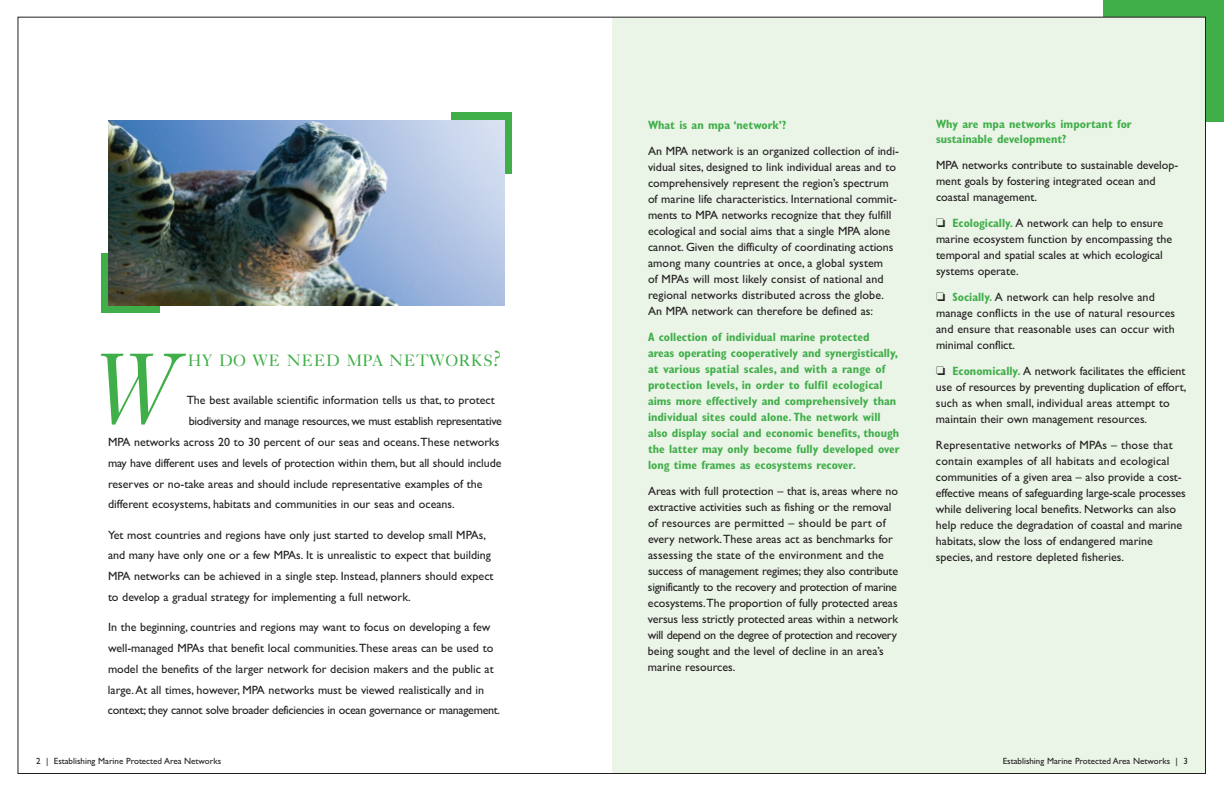
<style>
.page{position:relative;width:1224px;height:792px;background:#fff}
.page>*{position:absolute;margin:0;border:0;box-sizing:border-box;transform-origin:0 0}
.t1{font:100.7px "Caslon Five Forty Italic Os F";color:#40ae49}
.t2{font:16.5px "Caslon Five Forty Roman SC";letter-spacing:.025em;color:#40ae49}
.t3{font:12px/16px "Gill Sans";color:#231f20}
.t4{font:700 condensed 12px/16px "Gill Sans";color:#40ae49}
.t5{font:12px "Gill Sans";letter-spacing:-.025em;color:#231f20}
.t6{font:9px "Gill Sans";color:#231f20}
.s1{font-size:22px}
.s2{font-weight:700;font-stretch:condensed;color:#40ae49}
</style>
<div class="page">
<div style="left:1103px;top:0;width:121px;height:121px;background:#40ae49"></div>
<div style="left:612px;top:17px;width:594px;height:756px;background:#eaf4e7"></div>
<div style="left:451px;top:113px;width:61px;height:61px;background:#40ae49"></div>
<div style="left:101px;top:254px;width:59px;height:59px;background:#40ae49"></div>
<img style="left:108px;top:120px;width:396px;height:185px">
<h1 class="t1" style="left:93px;top:354px;width:85px">W</h1>
<h2 class="t2" style="left:188px;top:354px;width:315px">HY DO WE NEED MPA NETWORKS<span class="s1">?</span></h2>
<p class="t3" style="left:187px;top:392px;width:309px">The best available scientific information tells us that, to protect</p>
<p class="t5" style="left:189px;top:414px;width:315px">biodiversity and manage resources, we must establish representative</p>
<p class="t3" style="left:108px;top:434px;width:393px">MPA networks across 20 to 30 percent of our seas and oceans.These networks</p>
<p class="t3" style="left:108px;top:455px;width:395px">may have different uses and levels of protection within them, but all should include</p>
<p class="t3" style="left:108px;top:475px;width:376px">reserves or no-take areas and should include representative examples of the</p>
<p class="t3" style="left:108px;top:496px;width:348px">different ecosystems, habitats and communities in our seas and oceans.</p>
<p class="t3" style="left:108px;top:524px;width:387px;line-height:20.8px">Yet most countries and regions have only just started to develop small MPAs, and many have only one or a few MPAs. It is unrealistic to expect that building MPA networks can be achieved in a single step. Instead, planners should expect to develop a gradual strategy for implementing a full network.</p>
<p class="t3" style="left:108px;top:617px;width:394px;line-height:20.8px">In the beginning, countries and regions may want to focus on developing a few well-managed MPAs that benefit local communities.These areas can be used to model the benefits of the larger network for decision makers and the public at large.At all times, however, MPA networks must be viewed realistically and in context; they cannot solve broader deficiencies in ocean governance or management.</p>
<p class="t4" style="left:648px;top:118px;width:140px">What is an mpa ‘network’?</p>
<p class="t3" style="left:648px;top:142px;width:252px">An MPA network is an organized collection of indi&shy;vidual sites, designed to link individual areas and to comprehensively represent the region’s spectrum of marine life characteristics. International commit&shy;ments to MPA networks recognize that they fulfill ecological and social aims that a single MPA alone cannot. Given the difficulty of coordinating actions among many countries at once, a global system<br>of MPAs will most likely consist of national and regional networks distributed across the globe.<br>An MPA network can therefore be defined as:</p>
<p class="t4" style="left:648px;top:330px;width:253px">A collection of individual marine protected<br>areas operating cooperatively and synergistically, at various spatial scales, and with a range of protection levels, in order to fulfil ecological aims more effectively and comprehensively than individual sites could alone. The network will also display social and economic benefits, though the latter may only become fully developed over long time frames as ecosystems recover.</p>
<p class="t3" style="left:648px;top:482px;width:252px">Areas with full protection – that is, areas where no extractive activities such as fishing or the removal of resources are permitted – should be part of every network.These areas act as benchmarks for assessing the state of the environment and the success of management regimes; they also contribute significantly to the recovery and protection of marine ecosystems.The proportion of fully protected areas versus less strictly protected areas within a network will depend on the degree of protection and recovery being sought and the level of decline in an area’s marine resources.</p>
<p class="t4" style="left:936px;top:117px;width:197px;line-height:15px">Why are mpa networks important for sustainable development?</p>
<p class="t3" style="left:936px;top:157px;width:244px">MPA networks contribute to sustainable develop&shy;ment goals by fostering integrated ocean and coastal management.</p>
<p class="t3" style="left:936px;top:215px;width:238px">❏ <span class="s2">Ecologically.</span> A network can help to ensure marine ecosystem function by encompassing the temporal and spatial scales at which ecological systems operate.</p>
<p class="t3" style="left:936px;top:289px;width:241px">❏ <span class="s2">Socially.</span> A network can help resolve and manage conflicts in the use of natural resources and ensure that reasonable uses can occur with minimal conflict.</p>
<p class="t3" style="left:936px;top:363px;width:252px">❏ <span class="s2">Economically.</span> A network facilitates the efficient use of resources by preventing duplication of effort, such as when small, individual areas attempt to maintain their own management resources.</p>
<p class="t3" style="left:936px;top:437px;width:251px">Representative networks of MPAs – those that contain examples of all habitats and ecological communities of a given area – also provide a cost&shy;effective means of safeguarding large-scale processes while delivering local benefits. Networks can also help reduce the degradation of coastal and marine habitats, slow the loss of endangered marine species, and restore depleted fisheries.</p>
<p class="t6" style="left:36px;top:756px;width:187px">2 | Establishing Marine Protected Area Networks</p>
<p class="t6" style="left:1003px;top:756px;width:187px">Establishing Marine Protected Area Networks | 3</p>
</div>
